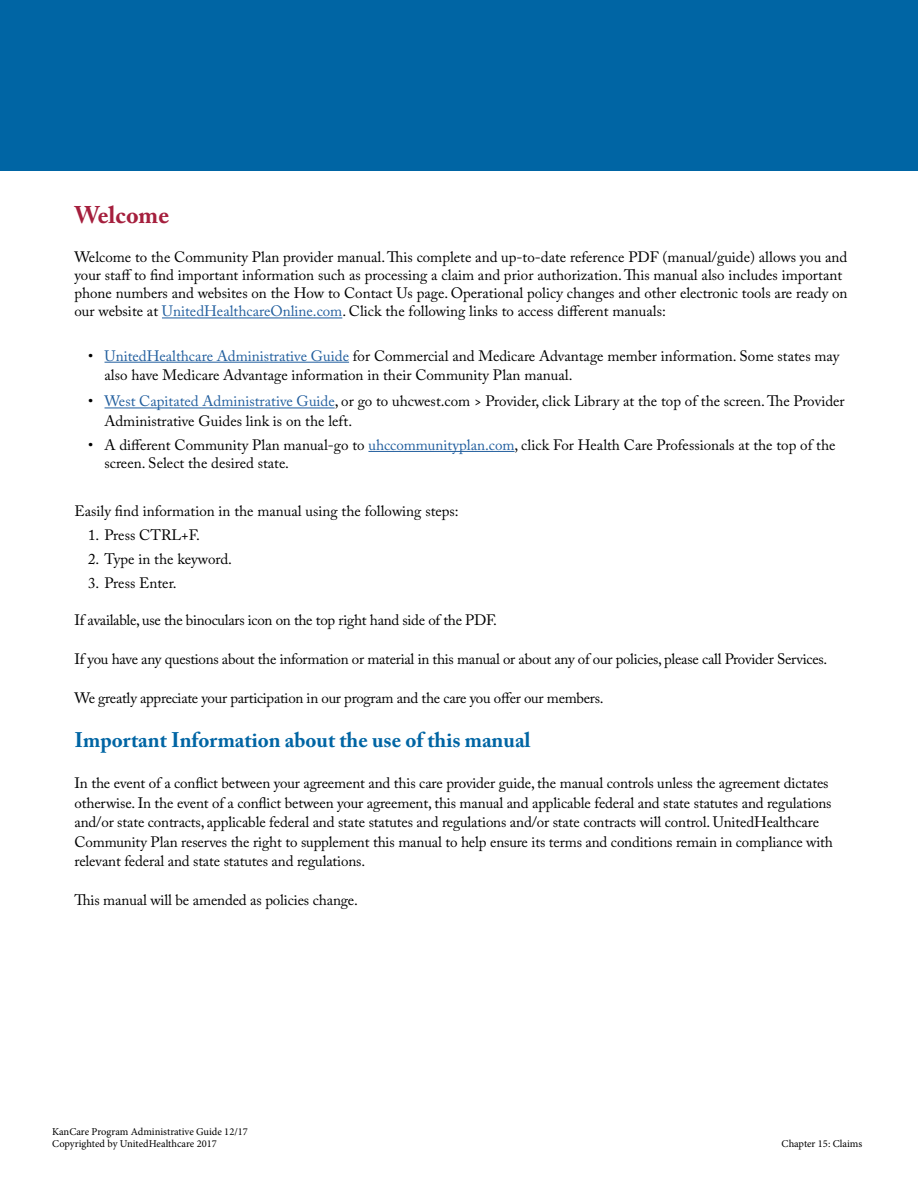
<style>
.page{position:relative;width:918px;height:1188px;background:#fff}
.page>*{position:absolute;margin:0;border:0;box-sizing:border-box;transform-origin:0 0}
.t1{font:700 24px "Adobe Caslon Pro";color:#a51f3d}
.t2{font:700 21px "Adobe Caslon Pro";color:#0065a4}
.t3{font:15px/19.5px "Adobe Caslon Pro";letter-spacing:-.005em;color:#000}
.t4{font:10.5px/12.6px "Minion Pro";color:#000}
.s1{color:#215e9e}
</style>
<div class="page">
<div style="left:0;top:0;width:918px;height:171px;background:#0065a4"></div>
<hr style="left:162px;top:318px;width:180px;height:1px;background:#215e9e">
<hr style="left:105px;top:362px;width:244px;height:1px;background:#215e9e">
<hr style="left:105px;top:408px;width:230px;height:1px;background:#215e9e">
<hr style="left:368px;top:451px;width:147px;height:1px;background:#215e9e">
<h1 class="t1" style="left:75px;top:201px;width:96px">Welcome</h1>
<p class="t3" style="left:75px;top:248px;width:774px;line-height:18px">Welcome to the Community Plan provider manual. This complete and up-to-date reference PDF (manual/guide) allows you and your staff to find important information such as processing a claim and prior authorization. This manual also includes important phone numbers and websites on the How to Contact Us page. Operational policy changes and other electronic tools are ready on our website at <span class="s1">UnitedHealthcareOnline.com</span>. Click the following links to access different manuals:</p>
<p class="t3" style="left:105px;top:346px;width:736px;text-indent:-16px">• <span class="s1">UnitedHealthcare Administrative Guide</span> for Commercial and Medicare Advantage member information. Some states may also have Medicare Advantage information in their Community Plan manual.</p>
<p class="t3" style="left:105px;top:392px;width:742px;text-indent:-16px">• <span class="s1">West Capitated Administrative Guide</span>, or go to uhcwest.com &gt; Provider, click Library at the top of the screen. The Provider<br>Administrative Guides link is on the left.</p>
<p class="t3" style="left:105px;top:436px;width:732px;line-height:18px;text-indent:-16px">• A different Community Plan manual-go to <span class="s1">uhccommunityplan.com</span>, click For Health Care Professionals at the top of the screen. Select the desired state.</p>
<p class="t3" style="left:75px;top:501px;width:386px">Easily find information in the manual using the following steps:</p>
<p class="t3" style="left:88px;top:525px;width:114px">1. Press CTRL+F.</p>
<p class="t3" style="left:88px;top:549px;width:146px">2. Type in the keyword.</p>
<p class="t3" style="left:88px;top:573px;width:90px">3. Press Enter.</p>
<p class="t3" style="left:75px;top:611px;width:424px">If available, use the binoculars icon on the top right hand side of the PDF.</p>
<p class="t3" style="left:75px;top:650px;width:754px">If you have any questions about the information or material in this manual or about any of our policies, please call Provider Services.</p>
<p class="t3" style="left:75px;top:689px;width:531px">We greatly appreciate your participation in our program and the care you offer our members.</p>
<h2 class="t2" style="left:75px;top:727px;width:458px">Important Information about the use of this manual</h2>
<p class="t3" style="left:75px;top:773px;width:760px">In the event of a conflict between your agreement and this care provider guide, the manual controls unless the agreement dictates otherwise. In the event of a conflict between your agreement, this manual and applicable federal and state statutes and regulations and/or state contracts, applicable federal and state statutes and regulations and/or state contracts will control. UnitedHealthcare Community Plan reserves the right to supplement this manual to help ensure its terms and conditions remain in compliance with relevant federal and state statutes and regulations.</p>
<p class="t3" style="left:75px;top:890px;width:285px">This manual will be amended as policies change.</p>
<p class="t4" style="left:52px;top:1125px;width:197px">KanCare Program Administrative Guide 12/17<br>Copyrighted by UnitedHealthcare 2017</p>
<p class="t4" style="left:782px;top:1138px;width:82px">Chapter 15: Claims</p>
</div>
